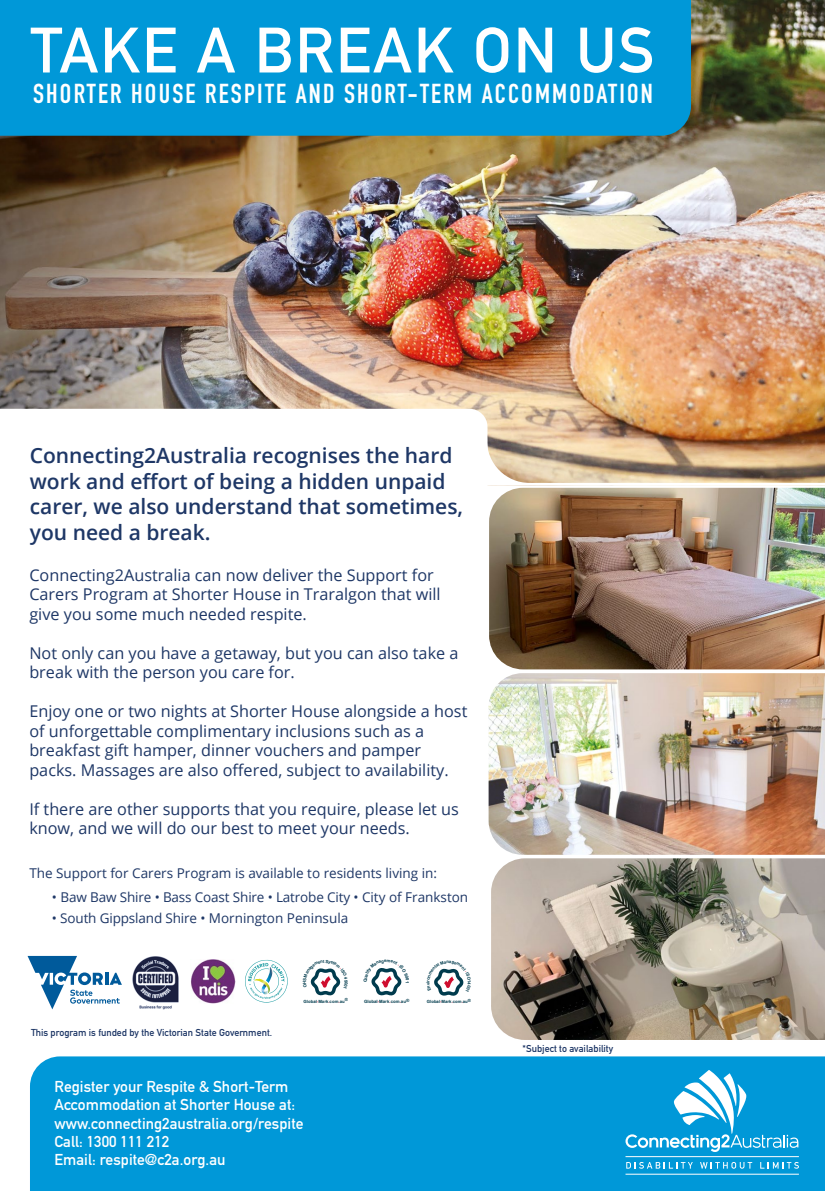
<style>
.page{position:relative;width:825px;height:1191px;background:#fff}
.page>*{position:absolute;margin:0;border:0;box-sizing:border-box;transform-origin:0 0}
.t1{font:63px "DIN Mittelschrift Std";letter-spacing:.035em;color:#fff}
.t2{font:27px "DIN Engschrift Std";letter-spacing:.08em;color:#fff}
.t3{font:600 21px/25.5px "Open Sans";color:#1e3766}
.t4{font:16.2px/19.5px "Open Sans";color:#1e3766}
.t5{font:15.6px/18.5px "DIN Mittelschrift Std";letter-spacing:.005em;color:#fff}
.t6{font:13.5px "Open Sans";color:#1e3766}
.t7{font:9.9px "DIN Mittelschrift Std";color:#1e3766}
.t8{font:700 4.35px "Arial";color:#003b4d}
.s1{color:#cf0d2e}
</style>
<div class="page">
<img style="left:0;top:0;width:825px;height:437px">
<img style="left:489px;top:488px;width:336px;height:181px">
<div style="left:30px;top:1056px;width:795px;height:135px;background:#0098d8"></div>
<svg style="left:0;top:409px;width:487px;height:28px"></svg>
<div style="left:0;top:0;width:691px;height:136px;background:#0098d8"></div>
<img style="left:487px;top:437px;width:338px;height:49px">
<img style="left:489px;top:673px;width:336px;height:181px">
<img style="left:491px;top:858px;width:334px;height:182px">
<svg style="left:625px;top:1070px;width:173px;height:82px;background:#31abdf"></svg>
<svg style="left:626px;top:1162px;width:67px;height:6px"></svg>
<svg style="left:700px;top:1162px;width:52px;height:6px"></svg>
<svg style="left:760px;top:1162px;width:39px;height:6px"></svg>
<hr style="left:625px;top:1156px;width:174px;height:1px;background:#fff">
<hr style="left:625px;top:1173px;width:174px;height:1px;background:#fff">
<svg style="left:245px;top:959px;width:43px;height:43px"></svg>
<img style="left:191px;top:959px;width:44px;height:44px">
<img style="left:132px;top:956px;width:47px;height:53px">
<svg style="left:28px;top:956px;width:94px;height:53px"></svg>
<svg style="left:434px;top:968px;width:30px;height:28px"></svg>
<svg style="left:310px;top:968px;width:31px;height:28px"></svg>
<svg style="left:371px;top:968px;width:31px;height:28px"></svg>
<h1 class="t1" style="left:31px;top:13px;width:625px">TAKE A BREAK ON US</h1>
<h2 class="t2" style="left:33px;top:78px;width:621px">SHORTER HOUSE RESPITE AND SHORT-TERM ACCOMMODATION</h2>
<p class="t3" style="left:30px;top:442px;width:435px">Connecting2Australia recognises the hard work and effort of being a hidden unpaid carer, we also understand that sometimes, you need a break.</p>
<p class="t4" style="left:29px;top:565px;width:413px">Connecting2Australia can now deliver the Support for<br>Carers Program at Shorter House in Traralgon that will give you some much needed respite.</p>
<p class="t4" style="left:29px;top:643px;width:431px">Not only can you have a getaway, but you can also take a break with the person you care for.</p>
<p class="t4" style="left:29px;top:701px;width:439px">Enjoy one or two nights at Shorter House alongside a host of unforgettable complimentary inclusions such as a breakfast gift hamper, dinner vouchers and pamper packs. Massages are also offered, subject to availability.</p>
<p class="t4" style="left:29px;top:799px;width:431px">If there are other supports that you require, please let us know, and we will do our best to meet your needs.</p>
<p class="t6" style="left:29px;top:863px;width:409px">The Support for Carers Program is available to residents living in:</p>
<p class="t6" style="left:52px;top:887px;width:418px">• Baw Baw Shire • Bass Coast Shire • Latrobe City • City of Frankston</p>
<p class="t6" style="left:52px;top:908px;width:298px">• South Gippsland Shire • Mornington Peninsula</p>
<p class="t7" style="left:31px;top:1026px;width:243px">This program is funded by the Victorian State Government.</p>
<p class="t8" style="left:304px;top:998px;width:46px">Global<span class="s1">-</span>Mark<span class="s1">.</span>com<span class="s1">.</span>au®</p>
<p class="t8" style="left:364px;top:998px;width:47px">Global<span class="s1">-</span>Mark<span class="s1">.</span>com<span class="s1">.</span>au®</p>
<p class="t5" style="left:54px;top:1077px;width:251px">Register your Respite &amp; Short-Term<br>Accommodation at Shorter House at: www.connecting2australia.org/respite<br>Call: 1300 111 212<br>Email: respite@c2a.org.au</p>
<p class="t8" style="left:427px;top:998px;width:46px">Global<span class="s1">-</span>Mark<span class="s1">.</span>com<span class="s1">.</span>au®</p>
<p class="t7" style="left:523px;top:1042px;width:92px">*Subject to availability</p>
</div>
